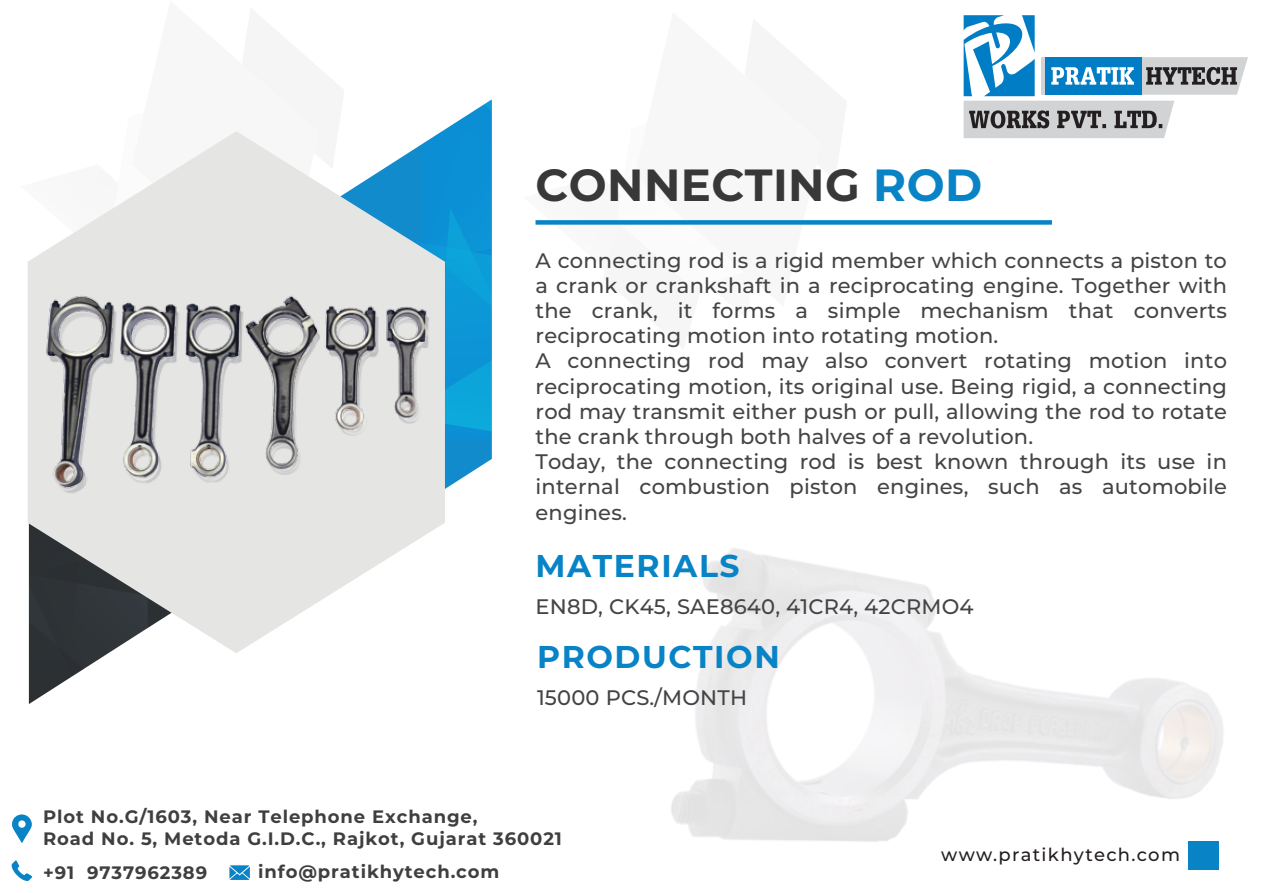
<style>
.page{position:relative;width:1263px;height:893px;background:#fff}
.page>*{position:absolute;margin:0;border:0;box-sizing:border-box;transform-origin:0 0}
.t1{font:700 45px "Montserrat";letter-spacing:.01em;color:#383838}
.t2{font:700 31.5px "Montserrat";letter-spacing:.05em;color:#0783c6}
.t3{font:500 21px/25.2px "Montserrat";letter-spacing:.01em;color:#444345}
.t4{font:700 18px/21.6px "Montserrat";letter-spacing:.05em;color:#3f3f3f}
.t5{font:500 18px "Montserrat";letter-spacing:.075em;color:#231f20}
.s1{color:#0783c6}
</style>
<div class="page">
<img style="left:671px;top:548px;width:552px;height:322px">
<div style="left:1188px;top:841px;width:31px;height:28px;background:#0783c6"></div>
<svg style="left:28px;top:653px;width:81px;height:51px"></svg>
<svg style="left:461px;top:438px;width:31px;height:41px"></svg>
<svg style="left:442px;top:99px;width:50px;height:339px;background:#1c9dd9"></svg>
<svg style="left:28px;top:131px;width:417px;height:522px"></svg>
<div style="left:535px;top:220px;width:517px;height:5px;background:#0783c6"></div>
<img style="left:28px;top:244px;width:433px;height:296px">
<img style="left:27px;top:238px;width:431px;height:296px">
<svg style="left:12px;top:814px;width:20px;height:29px"></svg>
<svg style="left:12px;top:860px;width:20px;height:21px"></svg>
<svg style="left:229px;top:865px;width:21px;height:15px"></svg>
<svg style="left:964px;top:15px;width:284px;height:123px"></svg>
<h1 class="t1" style="left:535px;top:152px;width:448px">CONNECTING <span class="s1">ROD</span></h1>
<p class="t3" style="left:535px;top:247px;width:693px">A connecting rod is a rigid member which connects a piston to a crank or crankshaft in a reciprocating engine. Together with the crank, it forms a simple mechanism that converts reciprocating motion into rotating motion.<br>A connecting rod may also convert rotating motion into reciprocating motion, its original use. Being rigid, a connecting rod may transmit either push or pull, allowing the rod to rotate the crank through both halves of a revolution.<br>Today, the connecting rod is best known through its use in internal combustion piston engines, such as automobile engines.</p>
<h2 class="t2" style="left:535px;top:543px;width:206px">MATERIALS</h2>
<p class="t3" style="left:535px;top:593px;width:440px">EN8D, CK45, SAE8640, 41CR4, 42CRMO4</p>
<h2 class="t2" style="left:537px;top:634px;width:244px">PRODUCTION</h2>
<p class="t3" style="left:537px;top:684px;width:211px">15000 PCS./MONTH</p>
<p class="t4" style="left:43px;top:805px;width:520px">Plot No.G/1603, Near Telephone Exchange,<br>Road No. 5, Metoda G.I.D.C., Rajkot, Gujarat 360021</p>
<p class="t4" style="left:43px;top:861px;width:166px">+91 9737962389</p>
<p class="t4" style="left:258px;top:860px;width:243px">info@pratikhytech.com</p>
<p class="t5" style="left:941px;top:842px;width:240px">www.pratikhytech.com</p>
</div>
